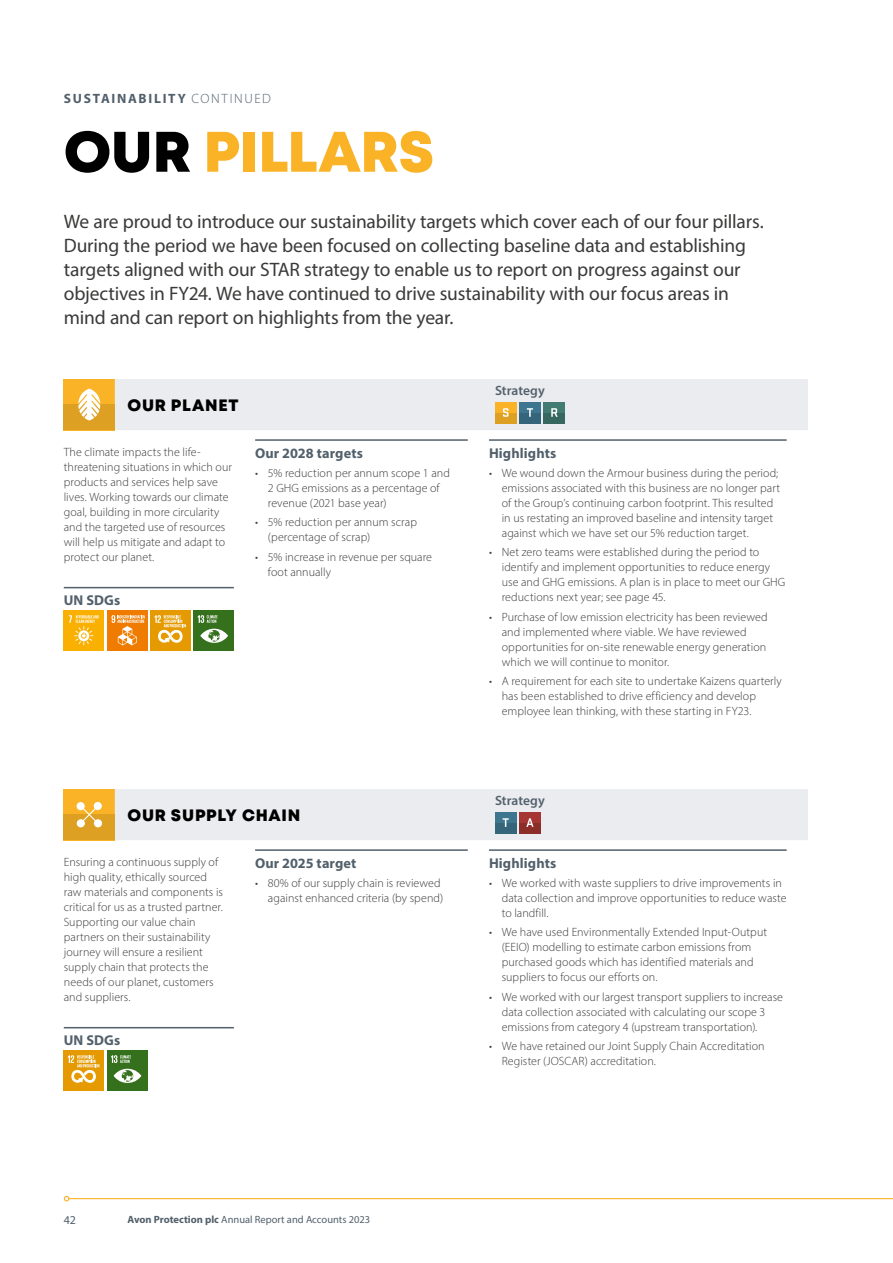
<style>
.page{position:relative;width:893px;height:1263px;background:#fff}
.page>*{position:absolute;margin:0;border:0;box-sizing:border-box;transform-origin:0 0}
.Main_Heading{font:800 57px "Mont";letter-spacing:-.005em;color:#fab327}
.Intro_Text{font:19.5px/24px "Myriad Pro";letter-spacing:-.01em;color:#3a3a39}
.Subhead_0{font:800 16.5px "Mont";letter-spacing:.045em;color:#000}
.Risk_Subheading{font:700 14.25px "Myriad Pro";letter-spacing:.01em;color:#52606b}
.Page_Title{font:700 13.5px "Myriad Pro";letter-spacing:.125em;color:#52606b}
.Subhead_2{font:600 13.5px "Myriad Pro";color:#52606b}
.Body_Text{font:300 12px/15px "Myriad Pro";letter-spacing:.005em;color:#3a3a39}
.t1{font:12px "Myriad Pro";color:#52606b}
.t2{font:10.5px "Myriad Pro";color:#52606b}
.s1{font-weight:300}
.s2{color:#000}
.s3{font-weight:700}
</style>
<div class="page">
<div style="left:64px;top:379px;width:51px;height:51px;background:#fab327"></div>
<div style="left:115px;top:379px;width:693px;height:51px;background:#ebecef"></div>
<div style="left:64px;top:789px;width:51px;height:51px;background:#fab327"></div>
<div style="left:115px;top:789px;width:693px;height:51px;background:#ebecef"></div>
<hr style="left:64px;top:587px;width:170px;height:1px;background:#52606b">
<div style="left:64px;top:611px;width:40px;height:40px;background:#f9b000"></div>
<svg style="left:69px;top:615px;width:30px;height:30px"></svg>
<div style="left:150px;top:611px;width:41px;height:40px;background:#e49a00"></div>
<svg style="left:155px;top:615px;width:31px;height:28px"></svg>
<div style="left:107px;top:611px;width:40px;height:40px;background:#ef7c00"></div>
<svg style="left:112px;top:615px;width:33px;height:30px"></svg>
<div style="left:194px;top:611px;width:40px;height:40px;background:#35701c"></div>
<svg style="left:200px;top:629px;width:28px;height:14px"></svg>
<svg style="left:198px;top:615px;width:20px;height:8px"></svg>
<hr style="left:255px;top:439px;width:213px;height:2px;background:#52606b">
<hr style="left:489px;top:439px;width:298px;height:2px;background:#52606b">
<hr style="left:64px;top:1027px;width:170px;height:1px;background:#52606b">
<div style="left:64px;top:1051px;width:40px;height:40px;background:#e49a00"></div>
<hr style="left:255px;top:849px;width:213px;height:2px;background:#52606b">
<hr style="left:489px;top:849px;width:298px;height:2px;background:#52606b">
<div style="left:64px;top:405px;width:51px;height:25px;background:#dda023"></div>
<div style="left:64px;top:815px;width:51px;height:25px;background:#dda023"></div>
<svg style="left:78px;top:389px;width:22px;height:31px"></svg>
<svg style="left:77px;top:802px;width:25px;height:25px"></svg>
<svg style="left:68px;top:1050px;width:825px;height:150px"></svg>
<svg style="left:64px;top:1196px;width:5px;height:5px"></svg>
<p class="Page_Title" style="left:64px;top:89px;width:209px">SUSTAINABILITY <span class="s1">CONTINUED</span></p>
<p class="Main_Heading" style="left:64px;top:115px;width:372px"><span class="s2">OUR</span> PILLARS</p>
<p class="Intro_Text" style="left:64px;top:209px;width:702px">We are proud to introduce our sustainability targets which cover each of our four pillars.<br>During the period we have been focused on collecting baseline data and establishing targets aligned with our STAR strategy to enable us to report on progress against our objectives in FY24. We have continued to drive sustainability with our focus areas in mind and can report on highlights from the year.</p>
<p class="Subhead_0" style="left:128px;top:394px;width:112px">OUR PLANET</p>
<p class="Body_Text" style="left:64px;top:444px;width:170px">The climate impacts the life&shy;threatening situations in which our products and services help save lives. Working towards our climate goal, building in more circularity and the targeted use of resources will help us mitigate and adapt to protect our planet.</p>
<p class="Risk_Subheading" style="left:64px;top:591px;width:58px">UN SDGs</p>
<p class="Risk_Subheading" style="left:255px;top:444px;width:109px">Our 2028 targets</p>
<p class="Body_Text" style="left:268px;top:465px;width:184px;text-indent:-13px">• 5% reduction per annum scope 1 and<br>2 GHG emissions as a percentage of revenue (2021 base year)</p>
<p class="Body_Text" style="left:268px;top:515px;width:151px;text-indent:-13px">• 5% reduction per annum scrap (percentage of scrap)</p>
<p class="Body_Text" style="left:268px;top:549px;width:166px;text-indent:-13px">• 5% increase in revenue per square foot annually</p>
<p class="Subhead_0" style="left:128px;top:804px;width:174px">OUR SUPPLY CHAIN</p>
<p class="Body_Text" style="left:64px;top:854px;width:161px">Ensuring a continuous supply of high quality, ethically sourced raw materials and components is critical for us as a trusted partner.<br>Supporting our value chain partners on their sustainability journey will ensure a resilient supply chain that protects the needs of our planet, customers and suppliers.</p>
<p class="Risk_Subheading" style="left:64px;top:1031px;width:58px">UN SDGs</p>
<p class="Risk_Subheading" style="left:255px;top:854px;width:103px">Our 2025 target</p>
<p class="Body_Text" style="left:255px;top:875px;width:190px;text-align:right">• 80% of our supply chain is reviewed against enhanced criteria (by spend)</p>
<p class="Subhead_2" style="left:495px;top:382px;width:51px">Strategy</p>
<p class="Risk_Subheading" style="left:489px;top:444px;width:69px">Highlights</p>
<p class="Body_Text" style="left:502px;top:465px;width:280px;text-indent:-13px">• We wound down the Armour business during the period; emissions associated with this business are no longer part of the Group’s continuing carbon footprint. This resulted in us restating an improved baseline and intensity target against which we have set our 5% reduction target.</p>
<p class="Body_Text" style="left:502px;top:545px;width:285px;text-indent:-13px">• Net zero teams were established during the period to identify and implement opportunities to reduce energy use and GHG emissions. A plan is in place to meet our GHG reductions next year; see page 45.</p>
<p class="Body_Text" style="left:502px;top:609px;width:267px;text-indent:-13px">• Purchase of low emission electricity has been reviewed and implemented where viable. We have reviewed opportunities for on-site renewable energy generation which we will continue to monitor.</p>
<p class="Body_Text" style="left:502px;top:673px;width:282px;text-indent:-13px">• A requirement for each site to undertake Kaizens quarterly has been established to drive efficiency and develop employee lean thinking, with these starting in FY23.</p>
<p class="Subhead_2" style="left:495px;top:792px;width:51px">Strategy</p>
<p class="Risk_Subheading" style="left:489px;top:854px;width:69px">Highlights</p>
<p class="Body_Text" style="left:502px;top:875px;width:286px;text-indent:-13px">• We worked with waste suppliers to drive improvements in data collection and improve opportunities to reduce waste to landfill.</p>
<p class="Body_Text" style="left:502px;top:925px;width:267px;text-indent:-13px">• We have used Environmentally Extended Input-Output (EEIO) modelling to estimate carbon emissions from purchased goods which has identified materials and suppliers to focus our efforts on.</p>
<p class="Body_Text" style="left:502px;top:989px;width:283px;text-indent:-13px">• We worked with our largest transport suppliers to increase data collection associated with calculating our scope 3 emissions from category 4 (upstream transportation).</p>
<p class="Body_Text" style="left:502px;top:1038px;width:264px;text-indent:-13px">• We have retained our Joint Supply Chain Accreditation<br>Register (JOSCAR) accreditation.</p>
<p class="t1" style="left:64px;top:1213px;width:14px">42</p>
<p class="t2" style="left:128px;top:1213px;width:244px"><span class="s3">Avon Protection plc</span> Annual Report and Accounts 2023</p>
</div>
